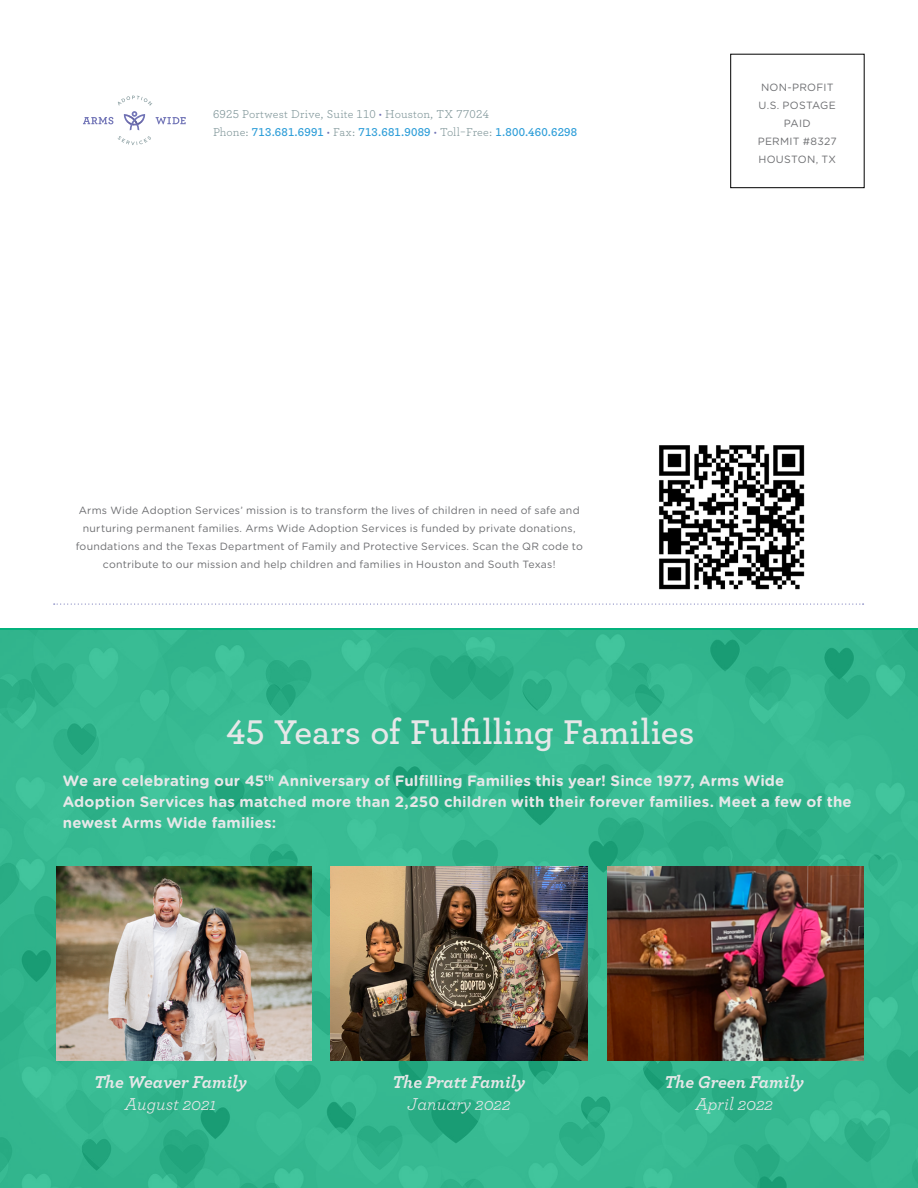
<style>
.page{position:relative;width:918px;height:1188px;background:#fff}
.page>*{position:absolute;margin:0;border:0;box-sizing:border-box;transform-origin:0 0}
.t1{font:600 36px "Archer Pro";color:#e6e7e8}
.t2{font:italic 700 18px "Archer Pro";color:#e6e7e8}
.t3{font:italic 18px "Archer Pro";color:#e6e7e8}
.t4{font:700 15px/21px "Gotham Rounded";letter-spacing:.01em;color:#e6e7e8}
.t5{font:600 12px "Archer";letter-spacing:.02em;color:#2d9dd8}
.t6{font:12px "Archer Pro";letter-spacing:.015em;color:#809699}
.t7{font:10.5px/18px "Gotham Rounded";letter-spacing:.02em;color:#6d6e71;text-align:center}
.s1{color:#7275b7}
.s2{font-family:"Archer Pro";font-weight:400;color:#809699}
.s3{font-family:"Archer Pro";font-weight:400;color:#7275b7}
</style>
<div class="page">
<svg style="left:118px;top:136px;width:33px;height:9px"></svg>
<svg style="left:83px;top:96px;width:103px;height:34px"></svg>
<svg style="left:54px;top:604px;width:810px;height:1px"></svg>
<div style="left:730px;top:54px;width:134px;height:134px;border:1px solid #000"></div>
<img style="left:0;top:631px;width:918px;height:557px">
<img style="left:56px;top:866px;width:256px;height:195px">
<img style="left:330px;top:866px;width:258px;height:195px">
<img style="left:607px;top:866px;width:257px;height:195px">
<img style="left:659px;top:445px;width:146px;height:145px">
<p class="t6" style="left:213px;top:105px;width:278px">6925 Portwest Drive, Suite 110 <span class="s1">•</span> Houston, TX 77024</p>
<p class="t5" style="left:213px;top:123px;width:366px"><span class="s2">Phone:</span> 713.681.6991 <span class="s3">•</span> <span class="s2">Fax:</span> 713.681.9089 <span class="s3">•</span> <span class="s2">Toll-Free:</span> 1.800.460.6298</p>
<p class="t7" style="left:76px;top:501px;width:509px">Arms Wide Adoption Services’ mission is to transform the lives of children in need of safe and nurturing permanent families. Arms Wide Adoption Services is funded by private donations, foundations and the Texas Department of Family and Protective Services. Scan the QR code to contribute to our mission and help children and families in Houston and South Texas!</p>
<p class="t7" style="left:758px;top:78px;width:81px">NON-PROFIT<br>U.S. POSTAGE<br>PAID<br>PERMIT #8327<br>HOUSTON, TX</p>
<h1 class="t1" style="left:227px;top:705px;width:470px">45 Years of Fulfilling Families</h1>
<h3 class="t4" style="left:63px;top:770px;width:791px">We are celebrating our 45<sup>th</sup> Anniversary of Fulfilling Families this year! Since 1977, Arms Wide<br>Adoption Services has matched more than 2,250 children with their forever families. Meet a few of the newest Arms Wide families:</h3>
<h2 class="t2" style="left:94px;top:1068px;width:154px">The Weaver Family</h2>
<h2 class="t3" style="left:125px;top:1091px;width:93px">August 2021</h2>
<h2 class="t2" style="left:393px;top:1068px;width:134px">The Pratt Family</h2>
<h2 class="t3" style="left:407px;top:1091px;width:105px">January 2022</h2>
<h2 class="t2" style="left:665px;top:1068px;width:141px">The Green Family</h2>
<h2 class="t3" style="left:696px;top:1091px;width:79px">April 2022</h2>
</div>
